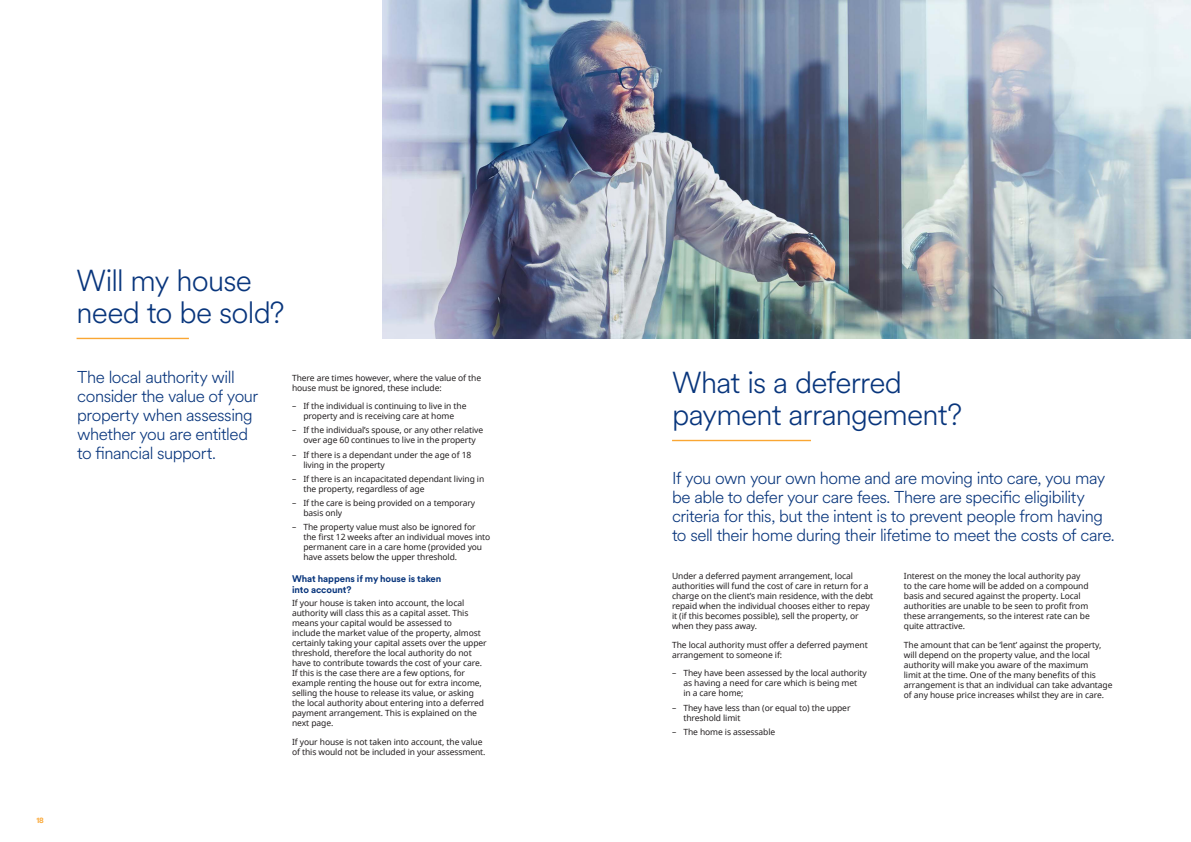
<style>
.page{position:relative;width:1191px;height:842px;background:#fff}
.page>*{position:absolute;margin:0;border:0;box-sizing:border-box;transform-origin:0 0}
._30_32_Benchmark_Int{font:300 30px/32px "Schroders Circular";letter-spacing:-.025em;color:#08357c}
._17_19_Benchmark_Int{font:300 17px/19px "Schroders Circular";letter-spacing:-.03em;color:#08357c}
._9_5___10_5_Sub_head{font:700 9.5px/10.5px "Schroders Circular";letter-spacing:-.01em;color:#08357c}
._8_5_10_Body_Text_Bl{font:8.5px/10px "Noto Sans";letter-spacing:-.01em;color:#231f20}
._7_5_10_Folio_Text_P{font:700 7.5px "Schroders Circular";color:#faa633}
</style>
<div class="page">
<hr style="left:77px;top:338px;width:112px;height:1px;background:#faa633">
<hr style="left:672px;top:440px;width:139px;height:1px;background:#faa633">
<img style="left:383px;top:0;width:808px;height:339px">
<p class="_7_5_10_Folio_Text_P" style="left:36px;top:815px;width:9px">18</p>
<p class="_30_32_Benchmark_Int" style="left:77px;top:263px;width:210px">Will my house need to be sold?</p>
<p class="_17_19_Benchmark_Int" style="left:77px;top:367px;width:183px">The local authority will consider the value of your property when assessing whether you are entitled to financial support.</p>
<p class="_8_5_10_Body_Text_Bl" style="left:292px;top:372px;width:191px">There are times however, where the value of the house must be ignored, these include:</p>
<p class="_8_5_10_Body_Text_Bl" style="left:303px;top:401px;width:165px">If the individual is continuing to live in the property and is receiving care at home</p>
<p class="_8_5_10_Body_Text_Bl" style="left:303px;top:425px;width:181px">If the individual’s spouse, or any other relative over age 60 continues to live in the property</p>
<p class="_8_5_10_Body_Text_Bl" style="left:303px;top:449px;width:169px">If there is a dependant under the age of 18 living in the property</p>
<p class="_8_5_10_Body_Text_Bl" style="left:303px;top:473px;width:182px">If there is an incapacitated dependant living in the property, regardless of age</p>
<p class="_8_5_10_Body_Text_Bl" style="left:303px;top:498px;width:173px">If the care is being provided on a temporary basis only</p>
<p class="_8_5_10_Body_Text_Bl" style="left:303px;top:522px;width:188px">The property value must also be ignored for the first 12 weeks after an individual moves into permanent care in a care home (provided you have assets below the upper threshold.</p>
<p class="_9_5___10_5_Sub_head" style="left:292px;top:573px;width:151px">What happens if my house is taken into account?</p>
<p class="_8_5_10_Body_Text_Bl" style="left:292px;top:598px;width:196px">If your house is taken into account, the local authority will class this as a capital asset. This means your capital would be assessed to<br>include the market value of the property, almost certainly taking your capital assets over the upper threshold, therefore the local authority do not have to contribute towards the cost of your care.<br>If this is the case there are a few options, for example renting the house out for extra income, selling the house to release its value, or asking the local authority about entering into a deferred payment arrangement. This is explained on the next page.</p>
<p class="_8_5_10_Body_Text_Bl" style="left:292px;top:736px;width:195px">If your house is not taken into account, the value of this would not be included in your assessment.</p>
<p class="_30_32_Benchmark_Int" style="left:672px;top:365px;width:291px">What is a deferred payment arrangement?</p>
<p class="_17_19_Benchmark_Int" style="left:672px;top:467px;width:444px">If you own your own home and are moving into care, you may be able to defer your care fees. There are specific eligibility criteria for this, but the intent is to prevent people from having to sell their home during their lifetime to meet the costs of care.</p>
<p class="_8_5_10_Body_Text_Bl" style="left:672px;top:571px;width:203px">Under a deferred payment arrangement, local authorities will fund the cost of care in return for a charge on the client’s main residence, with the debt repaid when the individual chooses either to repay it (if this becomes possible), sell the property, or when they pass away.</p>
<p class="_8_5_10_Body_Text_Bl" style="left:672px;top:640px;width:197px">The local authority must offer a deferred payment arrangement to someone if:</p>
<p class="_8_5_10_Body_Text_Bl" style="left:683px;top:668px;width:185px">They have been assessed by the local authority as having a need for care which is being met<br>in a care home;</p>
<p class="_8_5_10_Body_Text_Bl" style="left:683px;top:702px;width:169px">They have less than (or equal to) the upper threshold limit</p>
<p class="_8_5_10_Body_Text_Bl" style="left:683px;top:727px;width:93px">The home is assessable</p>
<p class="_8_5_10_Body_Text_Bl" style="left:904px;top:571px;width:187px">Interest on the money the local authority pay to the care home will be added on a compound basis and secured against the property. Local authorities are unable to be seen to profit from these arrangements, so the interest rate can be quite attractive.</p>
<p class="_8_5_10_Body_Text_Bl" style="left:904px;top:640px;width:210px">The amount that can be ‘lent’ against the property, will depend on the property value, and the local authority will make you aware of the maximum<br>limit at the time. One of the many benefits of this arrangement is that an individual can take advantage of any house price increases whilst they are in care.</p>
</div>
